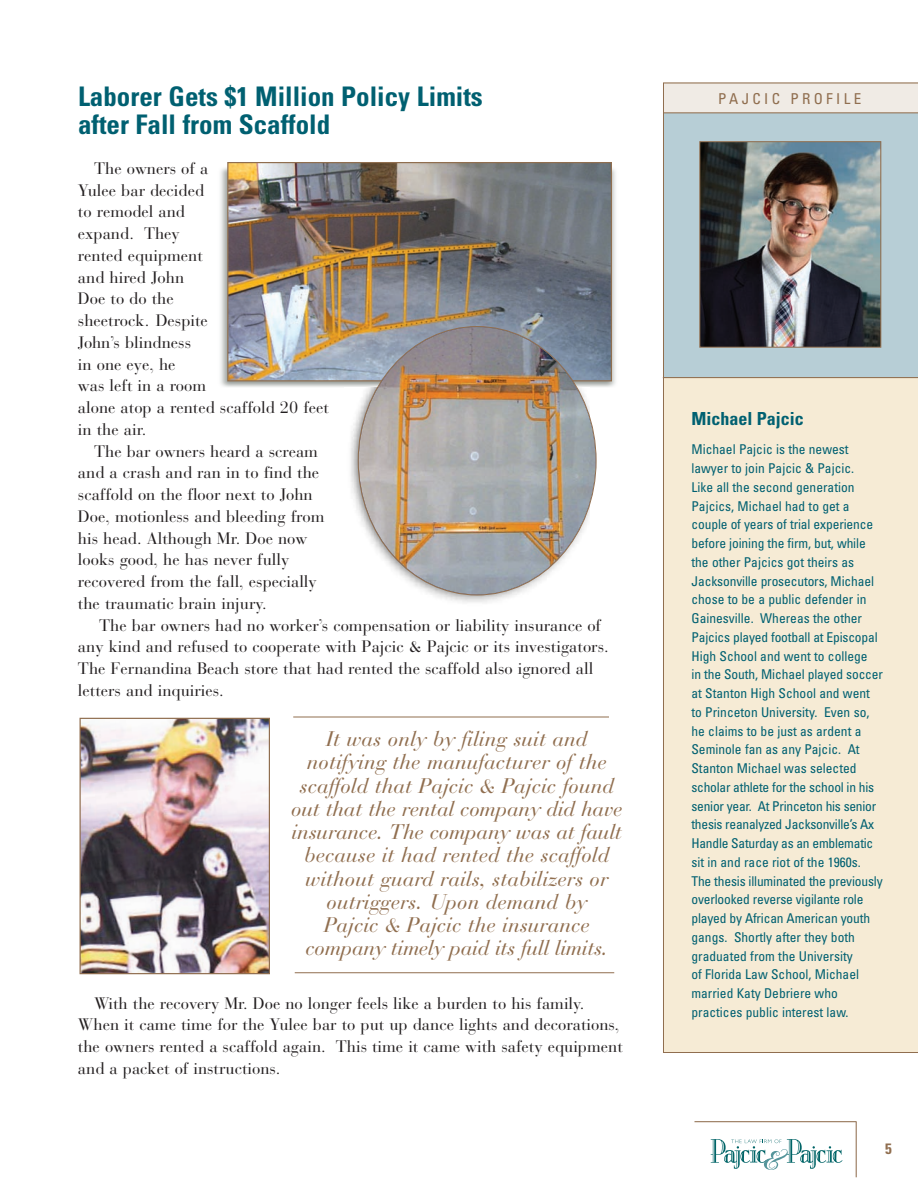
<style>
.page{position:relative;width:918px;height:1188px;background:#fff}
.page>*{position:absolute;margin:0;border:0;box-sizing:border-box;transform-origin:0 0}
.t1{font:700 condensed 27px/27.8px "Univers";color:#006071}
.t2{font:italic 21px/23.2px "Bauer Bodoni";color:#906e4f;text-align:center}
.t3{font:700 condensed 18px "Univers";color:#006071}
.t4{font:16.5px/21.8px "Bauer Bodoni";color:#231f20}
.t5{font:condensed 15px "Univers";letter-spacing:.22em;color:#906e4f}
.t6{font:700 condensed 15px "Univers";color:#906e4f}
.t7{font:condensed 13.5px/18.8px "Univers";color:#006071}
</style>
<div class="page">
<img style="left:220px;top:167px;width:396px;height:220px">
<img style="left:350px;top:413px;width:162px;height:190px">
<svg style="left:663px;top:82px;width:255px;height:971px;background:#ece5d4"></svg>
<hr style="left:664px;top:112px;width:254px;height:1px;background:#906e4f">
<img style="left:701px;top:143px;width:178px;height:203px">
<div style="left:699px;top:141px;width:182px;height:207px;border:1px solid #906e4f"></div>
<svg style="left:711px;top:1139px;width:131px;height:31px"></svg>
<hr style="left:856px;top:1122px;width:1px;height:55px;background:#906e4f">
<hr style="left:694px;top:1121px;width:162px;height:1px;background:#906e4f">
<hr style="left:293px;top:717px;width:316px;height:1px;background:#906e4f">
<hr style="left:295px;top:972px;width:319px;height:1px;background:#906e4f">
<img style="left:229px;top:164px;width:381px;height:215px">
<div style="left:227px;top:162px;width:385px;height:219px;border:1px solid #906e4f"></div>
<img style="left:82px;top:720px;width:186px;height:252px">
<div style="left:80px;top:718px;width:190px;height:256px;border:1px solid #906e4f"></div>
<img style="left:358px;top:326px;width:239px;height:270px">
<h1 class="t1" style="left:78px;top:85px;width:406px">Laborer Gets $1 Million Policy Limits after Fall from Scaffold</h1>
<p class="t4" style="left:78px;top:160px;width:253px;text-indent:16px">The owners of a<br>Yulee bar decided<br>to remodel and<br>expand. They<br>rented equipment<br>and hired John<br>Doe to do the<br>sheetrock. Despite<br>John’s blindness<br>in one eye, he<br>was left in a room<br>alone atop a rented scaffold 20 feet in the air.</p>
<p class="t4" style="left:78px;top:442px;width:248px;text-indent:16px">The bar owners heard a scream and a crash and ran in to find the scaffold on the floor next to John<br>Doe, motionless and bleeding from his head. Although Mr. Doe now looks good, he has never fully recovered from the fall, especially the traumatic brain injury.</p>
<p class="t4" style="left:78px;top:616px;width:532px;text-indent:21px">The bar owners had no worker’s compensation or liability insurance of any kind and refused to cooperate with Pajcic &amp; Pajcic or its investigators.<br>The Fernandina Beach store that had rented the scaffold also ignored all letters and inquiries.</p>
<p class="t2" style="left:291px;top:730px;width:333px">It was only by filing suit and notifying the manufacturer of the scaffold that Pajcic &amp; Pajcic found out that the rental company did have insurance. The company was at fault because it had rented the scaffold without guard rails, stabilizers or outriggers. Upon demand by<br>Pajcic &amp; Pajcic the insurance company timely paid its full limits.</p>
<p class="t4" style="left:78px;top:994px;width:546px;text-indent:16px">With the recovery Mr. Doe no longer feels like a burden to his family.<br>When it came time for the Yulee bar to put up dance lights and decorations, the owners rented a scaffold again. This time it came with safety equipment and a packet of instructions.</p>
<p class="t5" style="left:718px;top:93px;width:144px">PAJCIC PROFILE</p>
<h3 class="t3" style="left:691px;top:412px;width:114px">Michael Pajcic</h3>
<p class="t7" style="left:691px;top:441px;width:193px">Michael Pajcic is the newest lawyer to join Pajcic &amp; Pajcic.<br>Like all the second generation<br>Pajcics, Michael had to get a couple of years of trial experience before joining the firm, but, while the other Pajcics got theirs as<br>Jacksonville prosecutors, Michael chose to be a public defender in<br>Gainesville. Whereas the other<br>Pajcics played football at Episcopal<br>High School and went to college<br>in the South, Michael played soccer at Stanton High School and went to Princeton University. Even so, he claims to be just as ardent a<br>Seminole fan as any Pajcic. At<br>Stanton Michael was selected scholar athlete for the school in his senior year. At Princeton his senior thesis reanalyzed Jacksonville’s Ax<br>Handle Saturday as an emblematic sit in and race riot of the 1960s.<br>The thesis illuminated the previously overlooked reverse vigilante role played by African American youth gangs. Shortly after they both graduated from the University<br>of Florida Law School, Michael married Katy Debriere who practices public interest law.</p>
<p class="t6" style="left:885px;top:1143px;width:8px">5</p>
</div>
